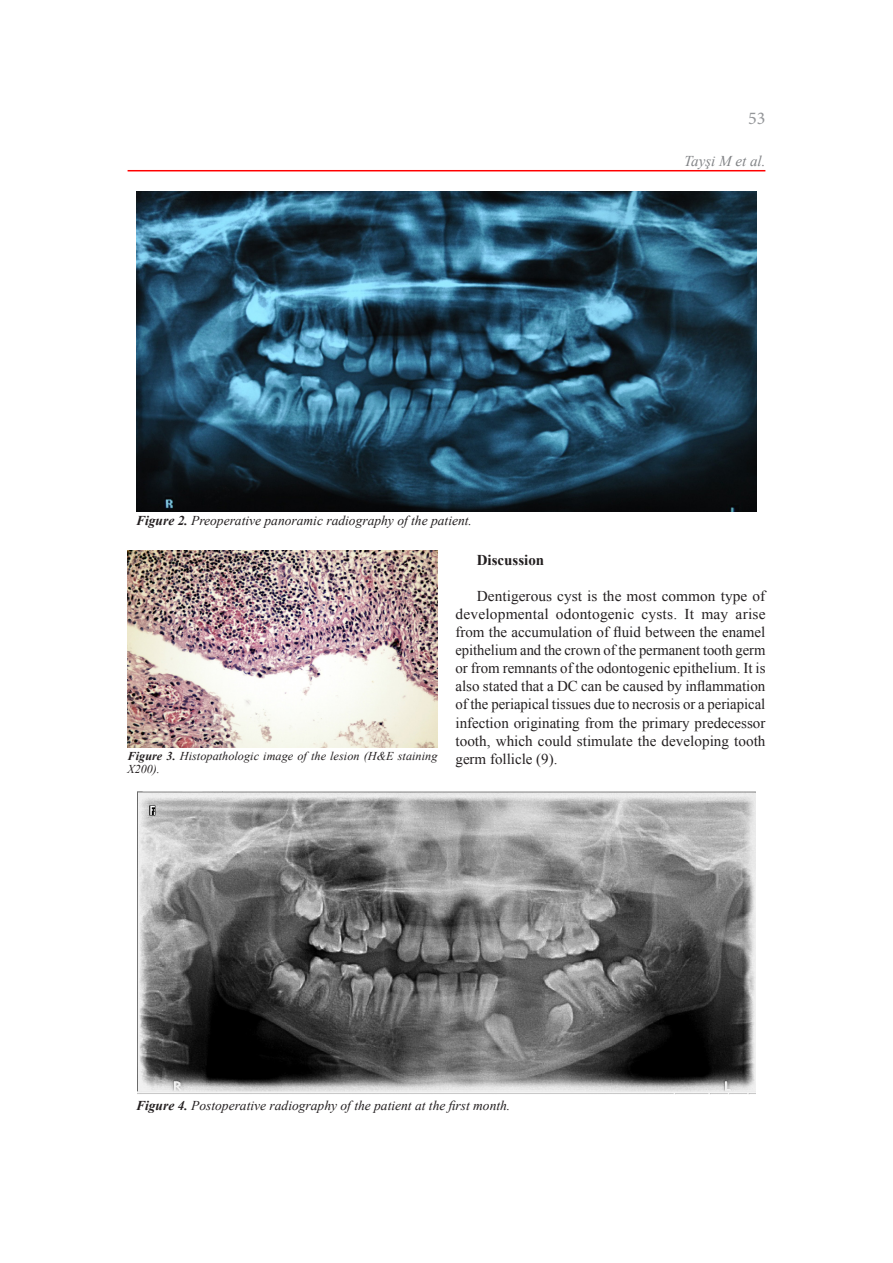
<style>
.page{position:relative;width:893px;height:1263px;background:#fff}
.page>*{position:absolute;margin:0;border:0;box-sizing:border-box;transform-origin:0 0}
.t1{font:18px "Minion Pro";color:#939598}
.Gövde-Eng{font:15px/18px "Times New Roman";color:#231f20;text-align:justify}
.t2{font:italic 15px "Times New Roman";color:#808285}
.Gövde-Eng-2{font:700 15px "Times New Roman";color:#231f20}
.t3{font:italic 13.5px "Times New Roman";color:#231f20}
._05_Şekil{font:italic 12px/13.5px "Times New Roman";letter-spacing:.005em;color:#231f20}
.s1{font-weight:700}
</style>
<div class="page">
<hr style="left:128px;top:170px;width:637px;height:1px;background:#f00">
<img style="left:136px;top:191px;width:621px;height:321px">
<img style="left:128px;top:550px;width:309px;height:198px">
<img style="left:138px;top:791px;width:617px;height:304px">
<p class="t1" style="left:748px;top:106px;width:19px">53</p>
<p class="t3" style="left:136px;top:511px;width:337px"><span class="s1">Figure 2.</span> Preoperative panoramic radiography of the patient.</p>
<p class="t2" style="left:684px;top:151px;width:83px">Tayşi M et al.</p>
<p class="_05_Şekil" style="left:128px;top:748px;width:311px"><span class="s1">Figure 3.</span> Histopathologic image of the lesion (H&amp;E staining<br>X200).</p>
<p class="Gövde-Eng-2" style="left:477px;top:550px;width:69px">Discussion</p>
<p class="Gövde-Eng" style="left:455px;top:587px;width:312px;text-indent:21px">Dentigerous cyst is the most common type of developmental odontogenic cysts. It may arise from the accumulation of fluid between the enamel epithelium and the crown of the permanent tooth germ or from remnants of the odontogenic epithelium. It is also stated that a DC can be caused by inflammation of the periapical tissues due to necrosis or a periapical infection originating from the primary predecessor tooth, which could stimulate the developing tooth germ follicle (9).</p>
<p class="t3" style="left:136px;top:1096px;width:376px"><span class="s1">Figure 4.</span> Postoperative radiography of the patient at the first month.</p>
</div>
